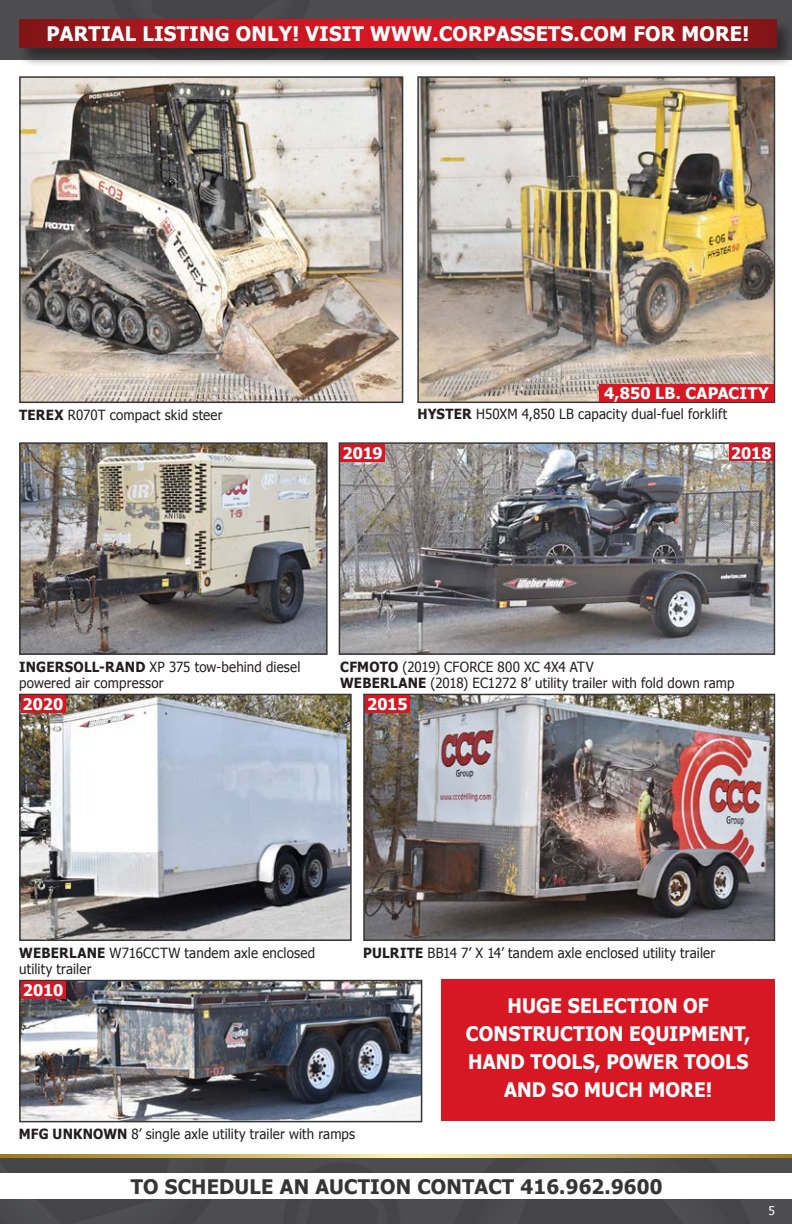
<style>
.page{position:relative;width:792px;height:1224px;background:#fff}
.page>*{position:absolute;margin:0;border:0;box-sizing:border-box;transform-origin:0 0}
.t1{font:700 20px/28px "Tahoma";letter-spacing:.01em;color:#fff;text-align:center;scale:.95 1}
.t2{font:700 20px "Tahoma";letter-spacing:.01em;color:#fff}
.t3{font:700 20px "Tahoma";letter-spacing:.01em;color:#363536}
.t4{font:700 16px "Tahoma";letter-spacing:.01em;color:#fff}
.t5{font:14px/16px "Tahoma";letter-spacing:.01em;color:#231f20;scale:.95 1}
.t6{font:12px "Tahoma";color:#fff}
.s1{font-weight:700}
</style>
<div class="page">
<img style="left:1px;top:1154px;width:791px;height:5px">
<div style="left:0;top:1159px;width:792px;height:65px;background:#4b4b4d"></div>
<svg style="left:0;top:1154px;width:1px;height:20px"></svg>
<div style="left:0;top:1174px;width:792px;height:25px;background:#fff"></div>
<div style="left:0;top:0;width:792px;height:60px;background:#4d4d4f"></div>
<hr style="left:0;top:18px;width:3px;height:50px;background:#231f20;opacity:.75">
<div style="left:18px;top:18px;width:774px;height:50px;background:#231f20;opacity:.75"></div>
<svg style="left:19px;top:19px;width:757px;height:29px;background:#b2171e"></svg>
<img style="left:420px;top:79px;width:352px;height:321px">
<div style="left:417px;top:76px;width:358px;height:327px;border:2px solid #363536"></div>
<img style="left:22px;top:697px;width:327px;height:241px">
<div style="left:19px;top:694px;width:333px;height:247px;border:2px solid #363536"></div>
<img style="left:366px;top:697px;width:406px;height:241px">
<div style="left:363px;top:694px;width:412px;height:247px;border:2px solid #363536"></div>
<img style="left:342px;top:445px;width:430px;height:207px">
<div style="left:339px;top:442px;width:436px;height:213px;border:2px solid #363536"></div>
<img style="left:22px;top:983px;width:397px;height:136px">
<div style="left:19px;top:980px;width:403px;height:142px;border:2px solid #363536"></div>
<img style="left:22px;top:445px;width:303px;height:207px">
<div style="left:19px;top:442px;width:309px;height:213px;border:2px solid #363536"></div>
<img style="left:22px;top:79px;width:378px;height:321px">
<div style="left:19px;top:76px;width:384px;height:327px;border:2px solid #363536"></div>
<div style="left:729px;top:444px;width:45px;height:17px;background:#d71723"></div>
<div style="left:340px;top:444px;width:45px;height:17px;background:#d71723"></div>
<div style="left:21px;top:695px;width:44px;height:18px;background:#d71723"></div>
<div style="left:365px;top:695px;width:45px;height:17px;background:#d71723"></div>
<div style="left:21px;top:981px;width:45px;height:17px;background:#d71723"></div>
<div style="left:599px;top:384px;width:175px;height:18px;background:#d71723"></div>
<div style="left:441px;top:980px;width:334px;height:141px;background:#d71723"></div>
<p class="t2" style="left:47px;top:20px;width:704px">PARTIAL LISTING ONLY! VISIT WWW.CORPASSETS.COM FOR MORE!</p>
<p class="t4" style="left:604px;top:382px;width:167px">4,850 LB. CAPACITY</p>
<p class="t5" style="left:19px;top:406px;width:216px"><span class="s1">TEREX</span> R070T compact skid steer</p>
<p class="t5" style="left:417px;top:405px;width:328px"><span class="s1">HYSTER</span> H50XM 4,850 LB capacity dual-fuel forklift</p>
<p class="t4" style="left:343px;top:442px;width:42px">2019</p>
<p class="t4" style="left:731px;top:442px;width:42px">2018</p>
<p class="t5" style="left:19px;top:658px;width:298px"><span class="s1">INGERSOLL-RAND</span> XP 375 tow-behind diesel powered air compressor</p>
<p class="t5" style="left:340px;top:658px;width:268px"><span class="s1">CFMOTO</span> (2019) CFORCE 800 XC 4X4 ATV</p>
<p class="t5" style="left:340px;top:674px;width:417px"><span class="s1">WEBERLANE</span> (2018) EC1272 8’ utility trailer with fold down ramp</p>
<p class="t4" style="left:23px;top:693px;width:42px">2020</p>
<p class="t4" style="left:367px;top:693px;width:42px">2015</p>
<p class="t5" style="left:19px;top:944px;width:313px"><span class="s1">WEBERLANE</span> W716CCTW tandem axle enclosed utility trailer</p>
<p class="t5" style="left:363px;top:944px;width:372px"><span class="s1">PULRITE</span> BB14 7’ X 14’ tandem axle enclosed utility trailer</p>
<p class="t4" style="left:23px;top:979px;width:42px">2010</p>
<p class="t5" style="left:19px;top:1125px;width:355px"><span class="s1">MFG UNKNOWN</span> 8’ single axle utility trailer with ramps</p>
<p class="t1" style="left:466px;top:991px;width:301px">HUGE SELECTION OF<br>CONSTRUCTION EQUIPMENT,<br>HAND TOOLS, POWER TOOLS<br>AND SO MUCH MORE!</p>
<h1 class="t3" style="left:131px;top:1173px;width:533px">TO SCHEDULE AN AUCTION CONTACT 416.962.9600</h1>
<p class="t6" style="left:769px;top:1203px;width:8px">5</p>
</div>
